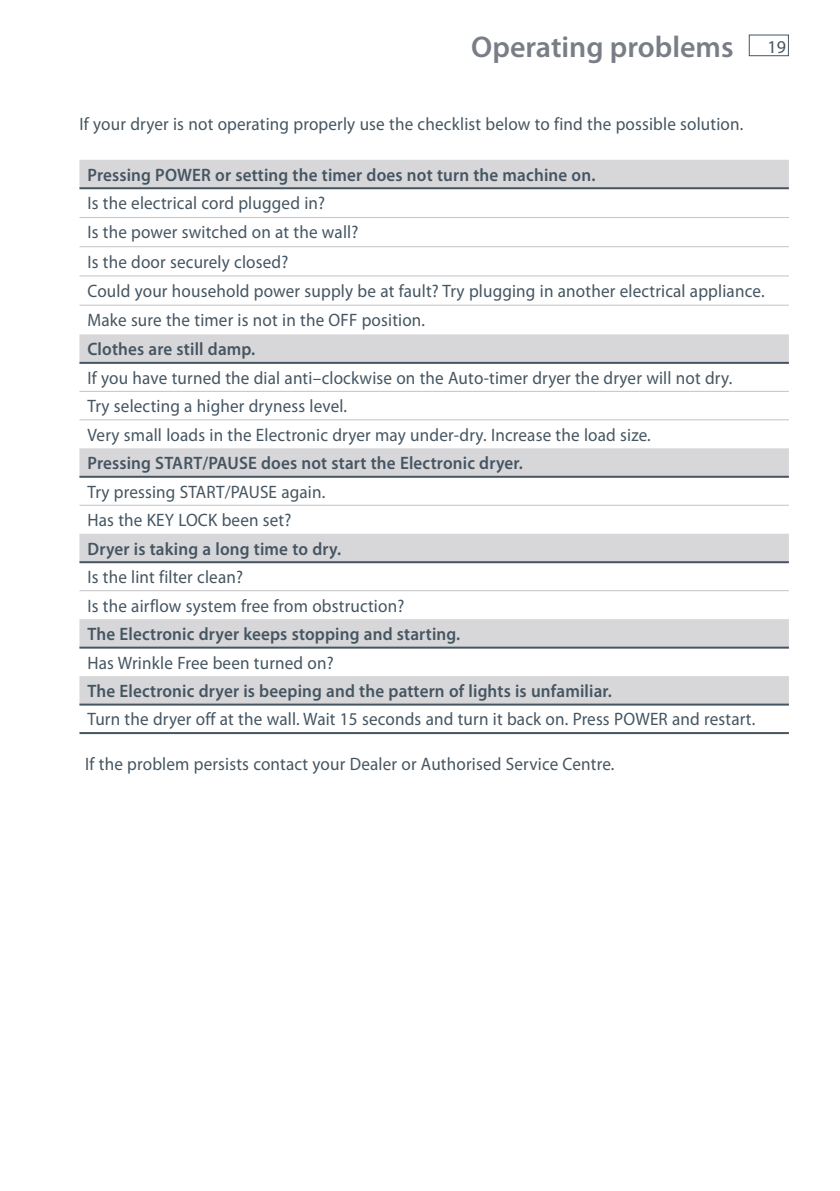
<style>
.page{position:relative;width:840px;height:1191px;background:#fff}
.page>*{position:absolute;margin:0;border:0;box-sizing:border-box;transform-origin:0 0}
.t1{font:600 30px "Myriad Pro";color:#797e86}
.t2{font:18px/29.2px "Myriad Pro";letter-spacing:.01em;color:#455561;scale:.95 1}
.t3{font:600 18px "Myriad Pro";letter-spacing:.01em;color:#455561;scale:.95 1}
.t4{font:18px "Myriad Pro";letter-spacing:.01em;color:#455561}
</style>
<div class="page">
<div style="left:748px;top:35px;width:40px;height:21px;border:1px solid #455561"></div>
<svg style="left:79px;top:160px;width:709px;height:543px"></svg>
<hr style="left:79px;top:187px;width:709px;height:2px;background:#455561">
<hr style="left:79px;top:217px;width:709px;height:1px;background:#c3c3c8">
<hr style="left:79px;top:246px;width:709px;height:1px;background:#c3c3c8">
<hr style="left:79px;top:275px;width:709px;height:1px;background:#c3c3c8">
<hr style="left:79px;top:305px;width:709px;height:1px;background:#c3c3c8">
<hr style="left:79px;top:505px;width:709px;height:1px;background:#c3c3c8">
<hr style="left:79px;top:391px;width:709px;height:1px;background:#c3c3c8">
<hr style="left:79px;top:419px;width:709px;height:1px;background:#c3c3c8">
<hr style="left:79px;top:590px;width:709px;height:1px;background:#c3c3c8">
<hr style="left:79px;top:362px;width:709px;height:2px;background:#455561">
<hr style="left:79px;top:476px;width:709px;height:2px;background:#455561">
<hr style="left:79px;top:561px;width:709px;height:2px;background:#455561">
<hr style="left:79px;top:646px;width:709px;height:2px;background:#455561">
<hr style="left:79px;top:703px;width:709px;height:2px;background:#455561">
<hr style="left:79px;top:732px;width:709px;height:2px;background:#455561">
<h1 class="t1" style="left:471px;top:27px;width:264px">Operating problems</h1>
<p class="t4" style="left:767px;top:36px;width:20px">19</p>
<p class="t2" style="left:79px;top:109px;width:700px">If your dryer is not operating properly use the checklist below to find the possible solution.</p>
<p class="t3" style="left:87px;top:163px;width:536px">Pressing POWER or setting the timer does not turn the machine on.</p>
<p class="t2" style="left:87px;top:188px;width:713px">Is the electrical cord plugged in?<br>Is the power switched on at the wall?<br>Is the door securely closed?<br>Could your household power supply be at fault? Try plugging in another electrical appliance.<br>Make sure the timer is not in the OFF position.</p>
<p class="t3" style="left:87px;top:338px;width:178px">Clothes are still damp.</p>
<p class="t2" style="left:87px;top:363px;width:679px;line-height:28.4px">If you have turned the dial anti–clockwise on the Auto-timer dryer the dryer will not dry.<br>Try selecting a higher dryness level.<br>Very small loads in the Electronic dryer may under-dry. Increase the load size.</p>
<p class="t3" style="left:87px;top:452px;width:459px">Pressing START/PAUSE does not start the Electronic dryer.</p>
<p class="t2" style="left:87px;top:477px;width:252px;line-height:28.4px">Try pressing START/PAUSE again.<br>Has the KEY LOCK been set?</p>
<p class="t3" style="left:87px;top:537px;width:268px">Dryer is taking a long time to dry.</p>
<p class="t2" style="left:87px;top:562px;width:335px;line-height:28.4px">Is the lint filter clean?<br>Is the airflow system free from obstruction?</p>
<p class="t3" style="left:87px;top:622px;width:394px">The Electronic dryer keeps stopping and starting.</p>
<p class="t2" style="left:87px;top:647px;width:261px">Has Wrinkle Free been turned on?</p>
<p class="t3" style="left:87px;top:679px;width:553px">The Electronic dryer is beeping and the pattern of lights is unfamiliar.</p>
<p class="t2" style="left:87px;top:704px;width:704px">Turn the dryer off at the wall. Wait 15 seconds and turn it back on. Press POWER and restart.</p>
<p class="t2" style="left:85px;top:749px;width:558px">If the problem persists contact your Dealer or Authorised Service Centre.</p>
</div>
